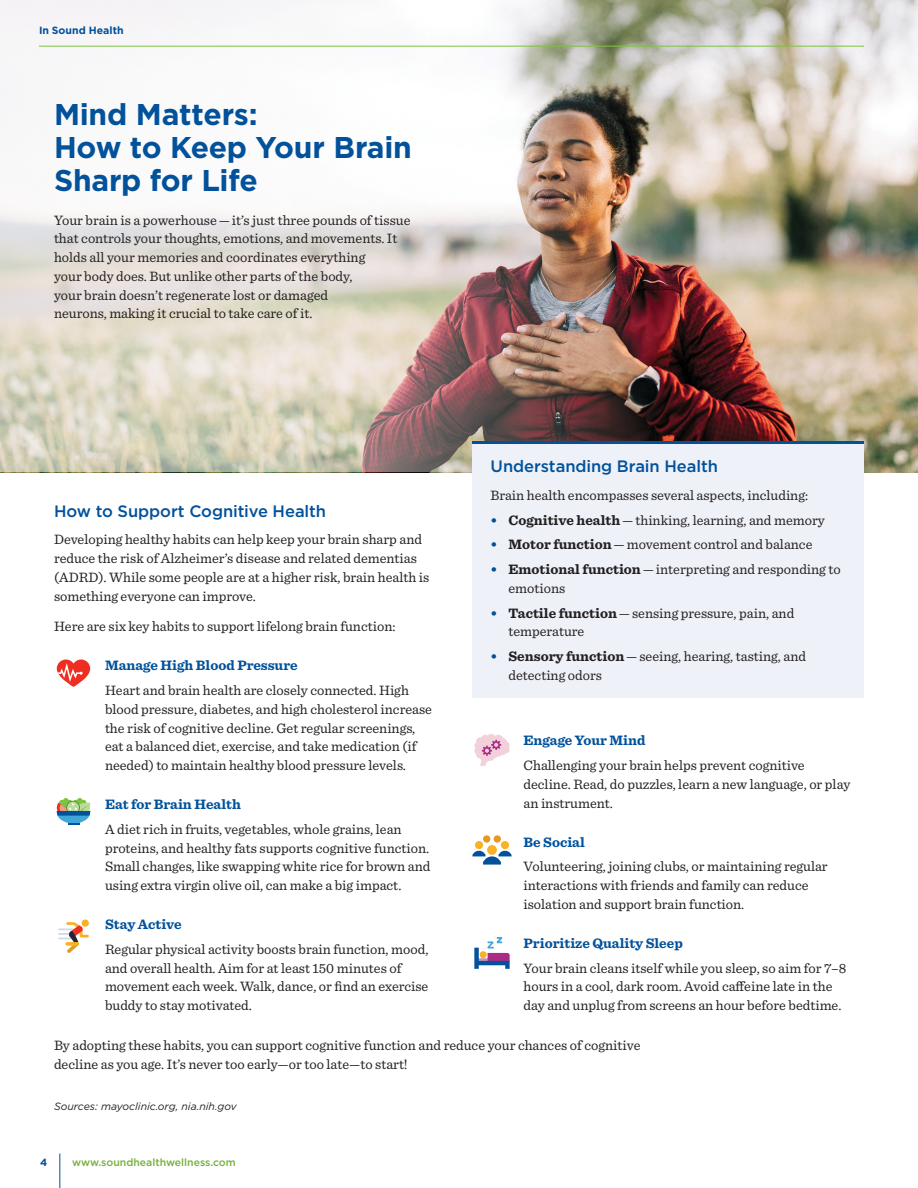
<style>
.page{position:relative;width:918px;height:1188px;background:#fff}
.page>*{position:absolute;margin:0;border:0;box-sizing:border-box;transform-origin:0 0}
.t1{font:700 30px/33px "Gotham";letter-spacing:-.01em;color:#01519b}
.t2{font:500 16.5px "Gotham";letter-spacing:-.005em;color:#01519b}
.body{font:14.25px/18.8px "Sentinel";color:#231f20}
.t3{font:700 14.25px "Sentinel";color:#01519b}
.source_s{font:italic 10.5px "Gotham";color:#231f20}
.t4{font:500 10.5px "Gotham";color:#73b13b}
.t5{font:700 10.5px "Gotham";letter-spacing:.005em;color:#01519b}
.s1{font-weight:700;color:#01519b}
.s2{font-weight:700}
</style>
<div class="page">
<img style="left:0;top:0;width:918px;height:472px">
<hr style="left:59px;top:1154px;width:1px;height:34px;background:#01519b">
<div style="left:472px;top:444px;width:392px;height:254px;background:#eef1f8"></div>
<svg style="left:57px;top:660px;width:33px;height:27px"></svg>
<hr style="left:68px;top:821px;width:11px;height:4px;background:#01519b">
<svg style="left:56px;top:798px;width:35px;height:25px"></svg>
<svg style="left:58px;top:919px;width:31px;height:34px"></svg>
<svg style="left:474px;top:734px;width:36px;height:32px"></svg>
<svg style="left:472px;top:835px;width:40px;height:30px"></svg>
<svg style="left:474px;top:937px;width:36px;height:32px"></svg>
<hr style="left:472px;top:441px;width:392px;height:3px;background:#01519b">
<hr style="left:39px;top:46px;width:825px;height:1px;background:#7fc241">
<p class="t5" style="left:39px;top:23px;width:86px">In Sound Health</p>
<p class="t1" style="left:54px;top:98px;width:359px">Mind Matters:<br>How to Keep Your Brain<br>Sharp for Life</p>
<p class="body" style="left:54px;top:210px;width:358px">Your brain is a powerhouse — it’s just three pounds of tissue that controls your thoughts, emotions, and movements. It holds all your memories and coordinates everything<br>your body does. But unlike other parts of the body,<br>your brain doesn’t regenerate lost or damaged<br>neurons, making it crucial to take care of it.</p>
<p class="t2" style="left:490px;top:456px;width:229px">Understanding Brain Health</p>
<p class="body" style="left:490px;top:485px;width:319px">Brain health encompasses several aspects, including:</p>
<p class="body" style="left:490px;top:510px;width:336px"><span class="s1">•</span> <span class="s2">Cognitive health</span> — thinking, learning, and memory</p>
<p class="body" style="left:490px;top:534px;width:323px"><span class="s1">•</span> <span class="s2">Motor function</span> — movement control and balance</p>
<p class="body" style="left:508px;top:559px;width:334px;text-indent:-18px"><span class="s1">•</span> <span class="s2">Emotional function</span> — interpreting and responding to emotions</p>
<p class="body" style="left:508px;top:603px;width:287px;text-indent:-18px"><span class="s1">•</span> <span class="s2">Tactile function</span> — sensing pressure, pain, and temperature</p>
<p class="body" style="left:508px;top:646px;width:299px;text-indent:-18px"><span class="s1">•</span> <span class="s2">Sensory function</span> — seeing, hearing, tasting, and detecting odors</p>
<p class="t2" style="left:54px;top:500px;width:274px">How to Support Cognitive Health</p>
<p class="body" style="left:54px;top:529px;width:377px">Developing healthy habits can help keep your brain sharp and reduce the risk of Alzheimer’s disease and related dementias (ADRD). While some people are at a higher risk, brain health is something everyone can improve.</p>
<p class="body" style="left:54px;top:616px;width:343px">Here are six key habits to support lifelong brain function:</p>
<p class="t3" style="left:105px;top:654px;width:194px">Manage High Blood Pressure</p>
<p class="body" style="left:105px;top:680px;width:328px">Heart and brain health are closely connected. High blood pressure, diabetes, and high cholesterol increase the risk of cognitive decline. Get regular screenings, eat a balanced diet, exercise, and take medication (if needed) to maintain healthy blood pressure levels.</p>
<p class="t3" style="left:105px;top:793px;width:138px">Eat for Brain Health</p>
<p class="body" style="left:105px;top:819px;width:327px">A diet rich in fruits, vegetables, whole grains, lean proteins, and healthy fats supports cognitive function.<br>Small changes, like swapping white rice for brown and using extra virgin olive oil, can make a big impact.</p>
<p class="t3" style="left:105px;top:913px;width:78px">Stay Active</p>
<p class="body" style="left:105px;top:939px;width:325px">Regular physical activity boosts brain function, mood, and overall health. Aim for at least 150 minutes of movement each week. Walk, dance, or find an exercise buddy to stay motivated.</p>
<p class="body" style="left:54px;top:1035px;width:588px">By adopting these habits, you can support cognitive function and reduce your chances of cognitive decline as you age. It’s never too early—or too late—to start!</p>
<p class="t3" style="left:524px;top:729px;width:124px">Engage Your Mind</p>
<p class="body" style="left:524px;top:755px;width:328px">Challenging your brain helps prevent cognitive decline. Read, do puzzles, learn a new language, or play an instrument.</p>
<p class="t3" style="left:524px;top:831px;width:63px">Be Social</p>
<p class="body" style="left:524px;top:856px;width:306px">Volunteering, joining clubs, or maintaining regular interactions with friends and family can reduce isolation and support brain function.</p>
<p class="t3" style="left:524px;top:932px;width:161px">Prioritize Quality Sleep</p>
<p class="body" style="left:524px;top:958px;width:325px">Your brain cleans itself while you sleep, so aim for 7–8 hours in a cool, dark room. Avoid caffeine late in the day and unplug from screens an hour before bedtime.</p>
<p class="source_s" style="left:54px;top:1100px;width:184px">Sources: mayoclinic.org, nia.nih.gov</p>
<p class="t5" style="left:40px;top:1155px;width:9px">4</p>
<p class="t4" style="left:72px;top:1155px;width:165px">www.soundhealthwellness.com</p>
</div>
